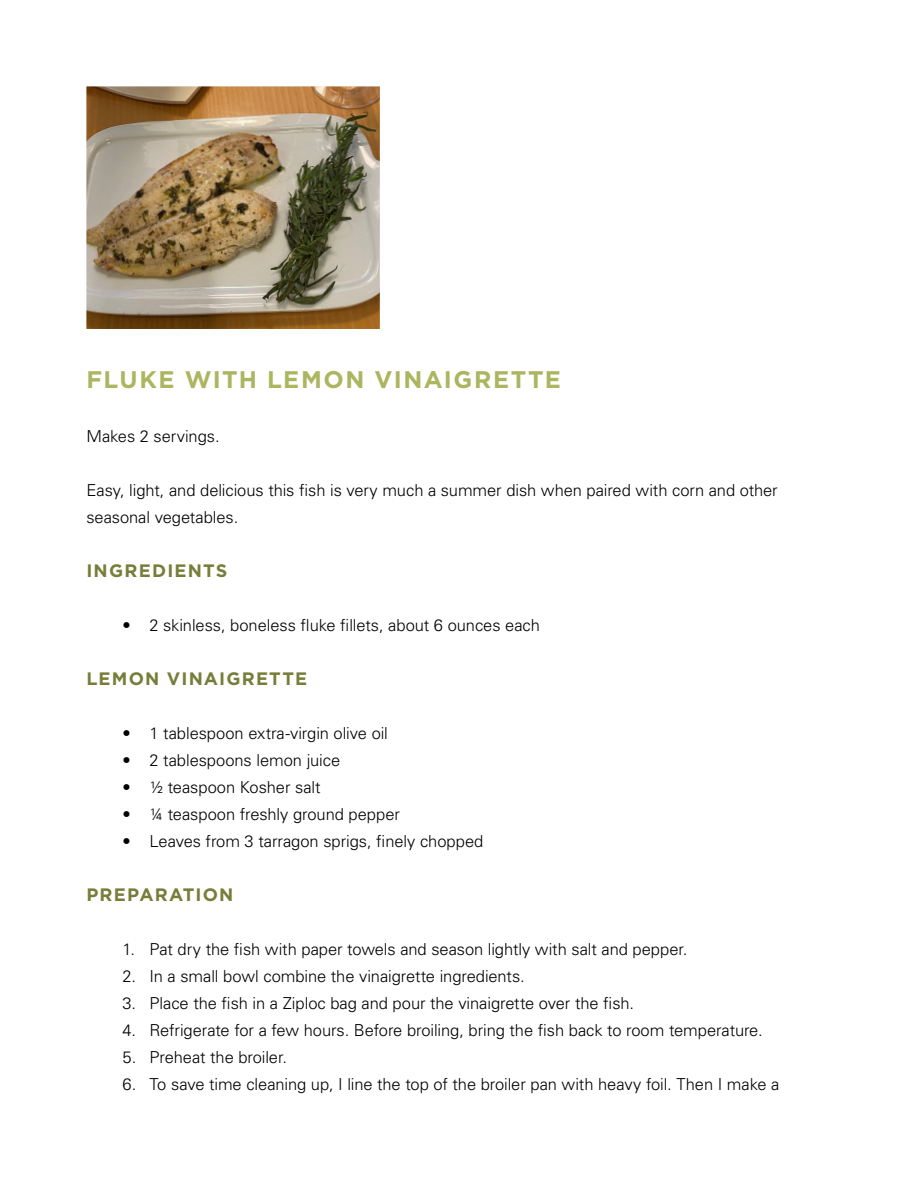
<style>
.page{position:relative;width:918px;height:1188px;background:#fff}
.page>*{position:absolute;margin:0;border:0;box-sizing:border-box;transform-origin:0 0}
.t1{font:700 24px "Gotham";letter-spacing:.06em;color:#acb560}
.t2{font:700 18px "Gotham";letter-spacing:.065em;color:#777e3a}
.t3{font:300 16.5px/27px "Univers";letter-spacing:-.005em;color:#000}
</style>
<div class="page">
<img style="left:86px;top:86px;width:294px;height:243px">
<h1 class="t1" style="left:86px;top:363px;width:476px">FLUKE WITH LEMON VINAIGRETTE</h1>
<p class="t3" style="left:86px;top:422px;width:135px">Makes 2 servings.</p>
<p class="t3" style="left:86px;top:476px;width:693px">Easy, light, and delicious this fish is very much a summer dish when paired with corn and other seasonal vegetables.</p>
<p class="t2" style="left:86px;top:558px;width:143px">INGREDIENTS</p>
<p class="t3" style="left:122px;top:611px;width:419px">• 2 skinless, boneless fluke fillets, about 6 ounces each</p>
<p class="t2" style="left:86px;top:666px;width:222px">LEMON VINAIGRETTE</p>
<p class="t3" style="left:122px;top:719px;width:267px">• 1 tablespoon extra-virgin olive oil</p>
<p class="t3" style="left:122px;top:746px;width:219px">• 2 tablespoons lemon juice</p>
<p class="t3" style="left:122px;top:773px;width:200px">• ½ teaspoon Kosher salt</p>
<p class="t3" style="left:122px;top:800px;width:279px">• ¼ teaspoon freshly ground pepper</p>
<p class="t3" style="left:122px;top:827px;width:363px">• Leaves from 3 tarragon sprigs, finely chopped</p>
<p class="t2" style="left:86px;top:882px;width:148px">PREPARATION</p>
<p class="t3" style="left:122px;top:935px;width:567px">1. Pat dry the fish with paper towels and season lightly with salt and pepper.</p>
<p class="t3" style="left:122px;top:962px;width:404px">2. In a small bowl combine the vinaigrette ingredients.</p>
<p class="t3" style="left:122px;top:989px;width:513px">3. Place the fish in a Ziploc bag and pour the vinaigrette over the fish.</p>
<p class="t3" style="left:122px;top:1016px;width:642px">4. Refrigerate for a few hours. Before broiling, bring the fish back to room temperature.</p>
<p class="t3" style="left:122px;top:1043px;width:166px">5. Preheat the broiler.</p>
<p class="t3" style="left:122px;top:1070px;width:659px">6. To save time cleaning up, I line the top of the broiler pan with heavy foil. Then I make a</p>
</div>
